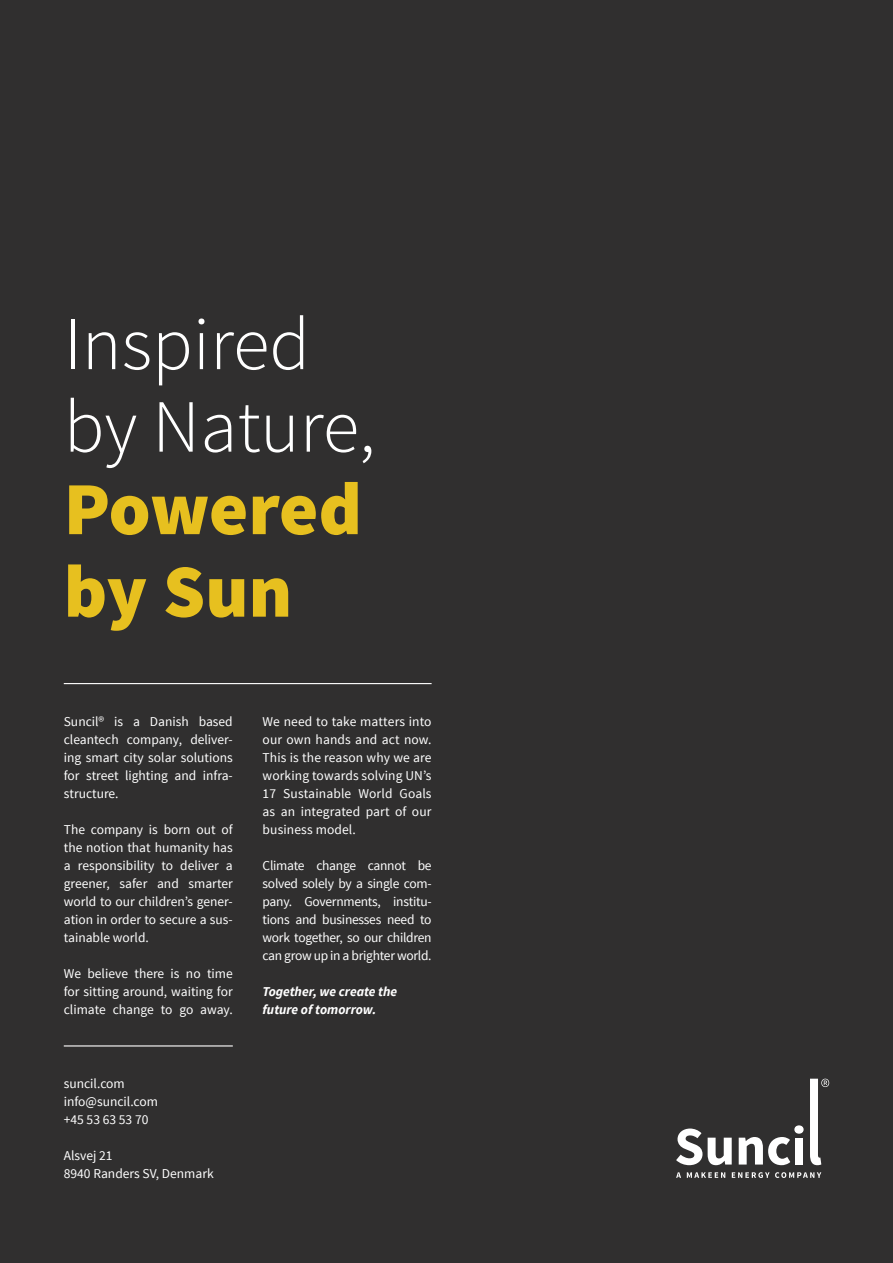
<style>
.page{position:relative;width:893px;height:1263px;background:#302f2f}
.page>*{position:absolute;margin:0;border:0;box-sizing:border-box;transform-origin:0 0}
.t1{font:300 75px/82.5px "Source Sans Pro";color:#fff}
.t2{font:900 75px/82.5px "Source Sans Pro";letter-spacing:-.01em;color:#e7c01f}
.t3{font:13.5px/18px "Source Sans Pro";color:#fff;text-align:justify}
.t4{font:italic 700 13.5px/18px "Source Sans Pro";color:#fff}
</style>
<div class="page">
<svg style="left:676px;top:1128px;width:26px;height:37px"></svg>
<svg style="left:708px;top:1138px;width:24px;height:27px"></svg>
<svg style="left:739px;top:1137px;width:51px;height:28px"></svg>
<div style="left:794px;top:1125px;width:10px;height:9px;background:#fff;border-radius:50%"></div>
<div style="left:795px;top:1138px;width:8px;height:26px;background:#fff"></div>
<svg style="left:810px;top:1079px;width:19px;height:86px"></svg>
<svg style="left:676px;top:1172px;width:5px;height:6px"></svg>
<svg style="left:687px;top:1172px;width:38px;height:6px"></svg>
<svg style="left:732px;top:1172px;width:89px;height:6px"></svg>
<hr style="left:64px;top:683px;width:368px;height:1px;background:#fff">
<hr style="left:64px;top:1045px;width:169px;height:1px;background:#fff">
<h1 class="t1" style="left:64px;top:303px;width:313px">Inspired by Nature,</h1>
<h1 class="t2" style="left:64px;top:471px;width:300px">Powered by Sun</h1>
<p class="t3" style="left:64px;top:712px;width:171px">Suncil® is a Danish based cleantech company, deliver&shy;ing smart city solar solutions for street lighting and infra&shy;structure.</p>
<p class="t3" style="left:64px;top:820px;width:171px">The company is born out of the notion that humanity has a responsibility to deliver a greener, safer and smarter world to our children’s gener&shy;ation in order to secure a sus&shy;tainable world.</p>
<p class="t3" style="left:64px;top:964px;width:171px">We believe there is no time for sitting around, waiting for climate change to go away.</p>
<p class="t3" style="left:64px;top:1075px;width:96px;text-align:left">suncil.com info@suncil.com +45 53 63 53 70</p>
<p class="t3" style="left:64px;top:1147px;width:151px">Alsvej 21<br>8940 Randers SV, Denmark</p>
<p class="t3" style="left:263px;top:712px;width:171px">We need to take matters into our own hands and act now.<br>This is the reason why we are working towards solving UN’s 17 Sustainable World Goals as an integrated part of our business model.</p>
<p class="t3" style="left:263px;top:856px;width:171px">Climate change cannot be solved solely by a single com&shy;pany. Governments, institu&shy;tions and businesses need to work together, so our children can grow up in a brighter world.</p>
<p class="t4" style="left:263px;top:982px;width:136px">Together, we create the future of tomorrow.</p>
</div>
